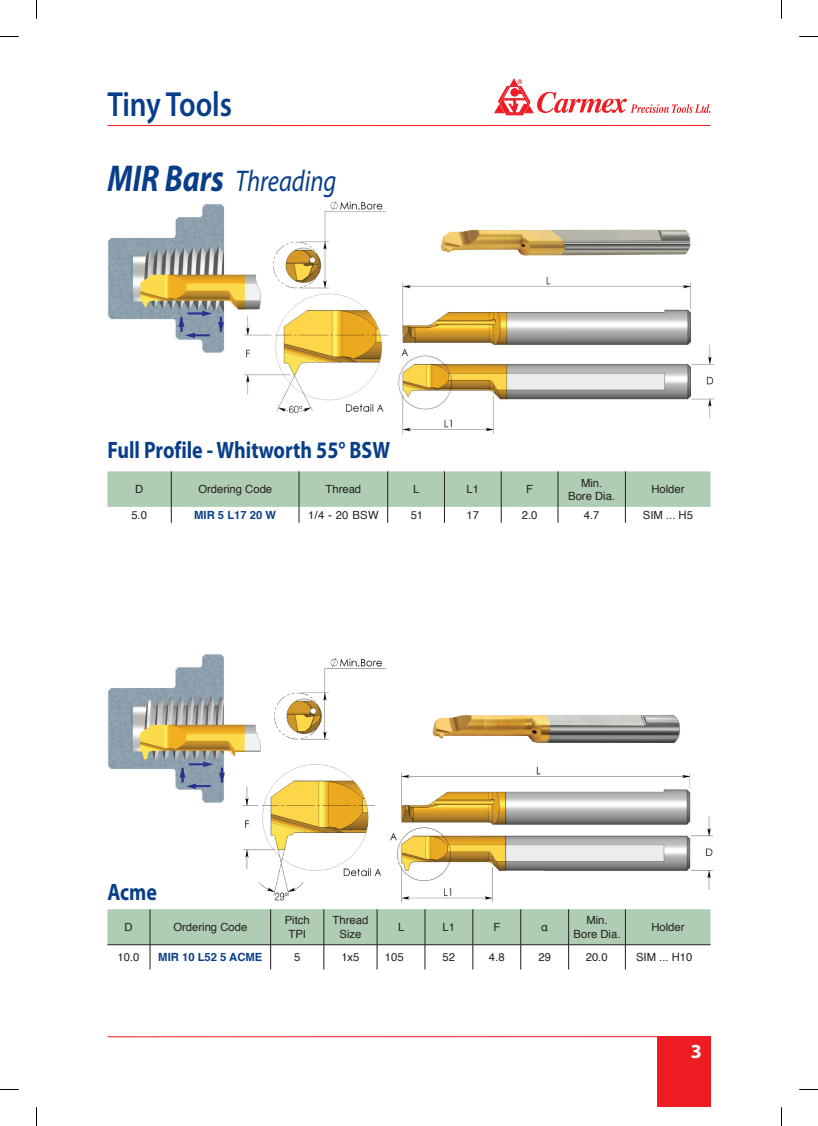
<style>
.page{position:relative;width:818px;height:1126px;background:#fff}
.page>*{position:absolute;margin:0;border:0;box-sizing:border-box;transform-origin:0 0}
.t1{font:600 35px "Myriad Pro";color:#083e89;scale:.84 1}
.t2{font:italic 30px "Myriad Pro";color:#083e89;scale:.82 1}
.t3{font:700 23.75px "Myriad Pro";color:#083e89;scale:.84 1}
.t4{font:700 20px "Myriad Pro";color:#fff}
.t5{font:11.25px/13.5px "Helvetica";color:#231f20;text-align:center}
.t6{font:700 11.25px "Helvetica";color:#083e89}
.t7{font:500 8.75px "Win Soft Pro";color:#ee1d23}
.s1{font-weight:700;font-size:37.5px}
</style>
<div class="page">
<div style="left:657px;top:1036px;width:53px;height:70px;background:#ee1d23"></div>
<hr style="left:107px;top:1036px;width:603px;height:1px;background:#ee1d23">
<img style="left:108px;top:204px;width:151px;height:149px">
<img style="left:240px;top:287px;width:149px;height:127px">
<img style="left:270px;top:200px;width:117px;height:89px">
<img style="left:398px;top:276px;width:316px;height:158px">
<img style="left:440px;top:229px;width:251px;height:27px">
<svg style="left:107px;top:471px;width:603px;height:51px"></svg>
<img style="left:108px;top:654px;width:153px;height:149px">
<img style="left:432px;top:714px;width:248px;height:29px">
<img style="left:274px;top:657px;width:112px;height:83px">
<img style="left:235px;top:752px;width:146px;height:149px">
<img style="left:390px;top:766px;width:323px;height:136px">
<hr style="left:107px;top:125px;width:603px;height:1px;background:#ee1d23">
<svg style="left:494px;top:79px;width:216px;height:36px"></svg>
<svg style="left:107px;top:909px;width:603px;height:60px"></svg>
<hr style="left:107px;top:944px;width:43px;height:1px;background:#231f20">
<hr style="left:150px;top:944px;width:120px;height:1px;background:#231f20">
<hr style="left:270px;top:944px;width:53px;height:1px;background:#231f20">
<hr style="left:323px;top:944px;width:54px;height:1px;background:#231f20">
<hr style="left:377px;top:944px;width:47px;height:1px;background:#231f20">
<hr style="left:424px;top:944px;width:48px;height:1px;background:#231f20">
<hr style="left:472px;top:944px;width:48px;height:1px;background:#231f20">
<hr style="left:520px;top:944px;width:48px;height:1px;background:#231f20">
<hr style="left:568px;top:944px;width:57px;height:1px;background:#231f20">
<hr style="left:625px;top:944px;width:85px;height:1px;background:#231f20">
<svg style="left:0;top:36px;width:19px;height:1px"></svg>
<svg style="left:799px;top:36px;width:18px;height:1px"></svg>
<svg style="left:0;top:1089px;width:19px;height:1px"></svg>
<svg style="left:799px;top:1089px;width:18px;height:1px"></svg>
<svg style="left:36px;top:0;width:1px;height:19px"></svg>
<svg style="left:36px;top:1107px;width:1px;height:18px"></svg>
<h1 class="t1" style="left:107px;top:82px;width:150px">Tiny Tools</h1>
<h2 class="t2" style="left:107px;top:162px;width:281px"><span class="s1">MIR Bars</span> Threading</h2>
<p class="t7" style="left:517px;top:75px;width:7px">®</p>
<h3 class="t3" style="left:107px;top:434px;width:338px">Full Profile - Whitworth 55° BSW</h3>
<p class="t5" style="left:135px;top:483px;width:10px">D</p>
<p class="t5" style="left:198px;top:483px;width:75px">Ordering Code</p>
<p class="t5" style="left:325px;top:483px;width:37px">Thread</p>
<p class="t5" style="left:413px;top:483px;width:8px">L</p>
<p class="t5" style="left:466px;top:483px;width:14px">L1</p>
<p class="t5" style="left:526px;top:483px;width:8px">F</p>
<p class="t5" style="left:568px;top:476px;width:48px">Min.<br>Bore Dia.</p>
<p class="t5" style="left:651px;top:483px;width:35px">Holder</p>
<p class="t5" style="left:131px;top:508px;width:17px">5.0</p>
<p class="t6" style="left:194px;top:506px;width:83px">MIR 5 L17 20 W</p>
<p class="t5" style="left:308px;top:508px;width:72px">1/4 - 20 BSW</p>
<p class="t5" style="left:410px;top:508px;width:14px">51</p>
<p class="t5" style="left:466px;top:508px;width:14px">17</p>
<p class="t5" style="left:521px;top:508px;width:17px">2.0</p>
<p class="t5" style="left:583px;top:508px;width:17px">4.7</p>
<p class="t5" style="left:642px;top:508px;width:52px">SIM ... H5</p>
<h3 class="t3" style="left:107px;top:876px;width:60px">Acme</h3>
<p class="t5" style="left:124px;top:920px;width:10px">D</p>
<p class="t5" style="left:173px;top:920px;width:75px">Ordering Code</p>
<p class="t5" style="left:284px;top:914px;width:27px">Pitch<br>TPI</p>
<p class="t5" style="left:332px;top:914px;width:37px">Thread<br>Size</p>
<p class="t5" style="left:398px;top:920px;width:8px">L</p>
<p class="t5" style="left:442px;top:920px;width:14px">L1</p>
<p class="t5" style="left:493px;top:920px;width:8px">F</p>
<p class="t5" style="left:541px;top:920px;width:8px">α</p>
<p class="t5" style="left:573px;top:914px;width:48px">Min.<br>Bore Dia.</p>
<p class="t5" style="left:651px;top:920px;width:35px">Holder</p>
<p class="t5" style="left:117px;top:950px;width:23px">10.0</p>
<p class="t6" style="left:158px;top:948px;width:105px">MIR 10 L52 5 ACME</p>
<p class="t5" style="left:294px;top:950px;width:8px">5</p>
<p class="t5" style="left:341px;top:950px;width:20px">1x5</p>
<p class="t5" style="left:384px;top:950px;width:20px">105</p>
<p class="t5" style="left:442px;top:950px;width:14px">52</p>
<p class="t5" style="left:488px;top:950px;width:17px">4.8</p>
<p class="t5" style="left:538px;top:950px;width:14px">29</p>
<p class="t5" style="left:585px;top:950px;width:23px">20.0</p>
<p class="t5" style="left:635px;top:950px;width:58px">SIM ... H10</p>
<h3 class="t4" style="left:690px;top:1038px;width:13px">3</h3>
</div>
